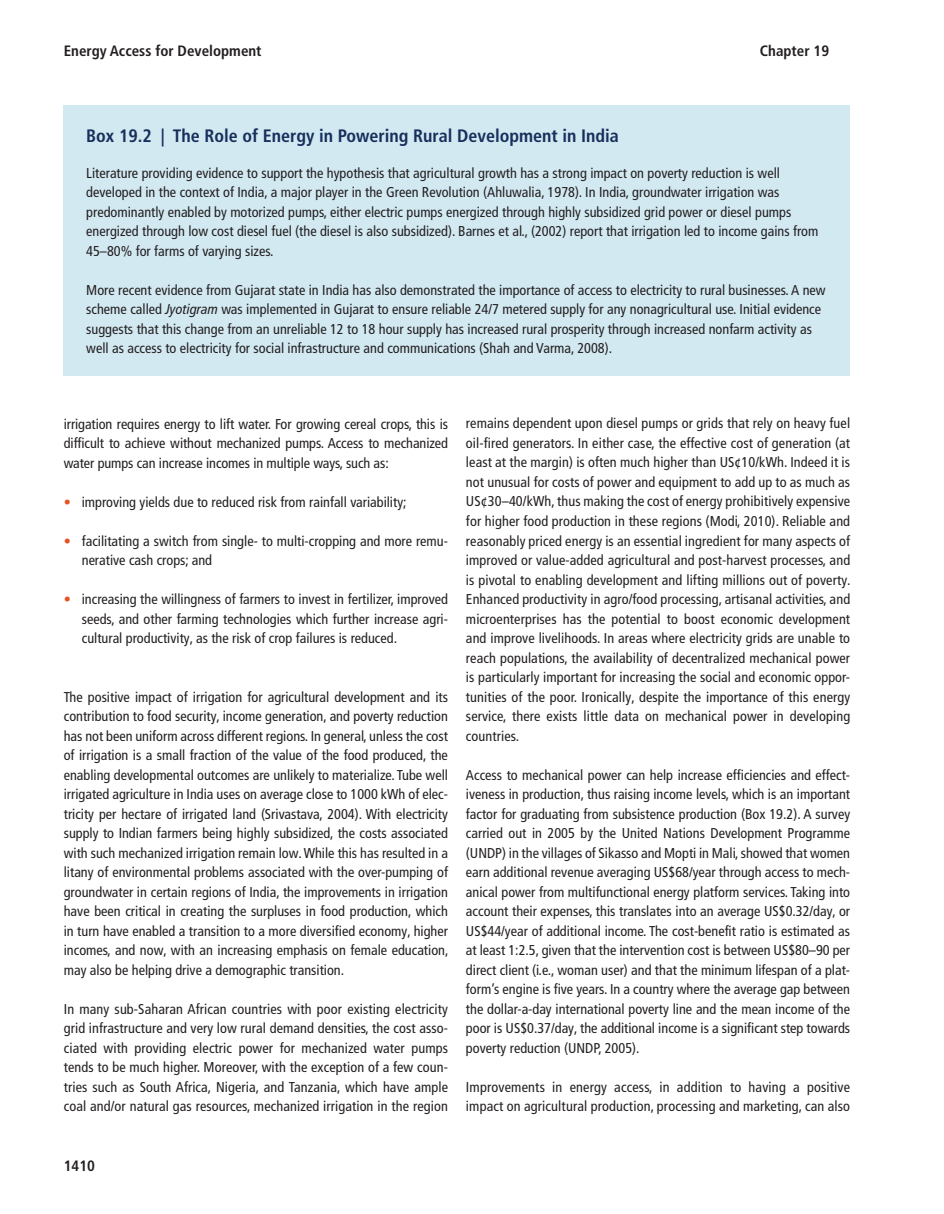
<style>
.page{position:relative;width:944px;height:1214px;background:#fff}
.page>*{position:absolute;margin:0;border:0;box-sizing:border-box;transform-origin:0 0}
.t1{font:700 condensed 18px "Frutiger LT Pro";color:#172f5b}
.t2{font:700 condensed 15px "Frutiger LT Pro";color:#231f20}
.t3{font:condensed 14.25px/19.5px "Frutiger LT Pro";color:#231f20;text-align:justify}
.s1{font-style:italic}
.s2{color:#e45324}
</style>
<div class="page">
<div style="left:64px;top:106px;width:786px;height:270px;background:#d2e9f2"></div>
<p class="t2" style="left:64px;top:45px;width:199px">Energy Access for Development</p>
<p class="t2" style="left:760px;top:45px;width:71px">Chapter 19</p>
<p class="t1" style="left:86px;top:128px;width:534px">Box 19.2 | The Role of Energy in Powering Rural Development in India</p>
<p class="t3" style="left:86px;top:164px;width:733px;text-align:left">Literature providing evidence to support the hypothesis that agricultural growth has a strong impact on poverty reduction is well developed in the context of India, a major player in the Green Revolution (Ahluwalia, 1978 ). In India, groundwater irrigation was predominantly enabled by motorized pumps, either electric pumps energized through highly subsidized grid power or diesel pumps energized through low cost diesel fuel (the diesel is also subsidized). Barnes et al., ( 2002 ) report that irrigation led to income gains from 45–80% for farms of varying sizes.</p>
<p class="t3" style="left:86px;top:281px;width:741px;text-align:left">More recent evidence from Gujarat state in India has also demonstrated the importance of access to electricity to rural businesses. A new scheme called <span class="s1">Jyotigram</span> was implemented in Gujarat to ensure reliable 24/7 metered supply for any nonagricultural use. Initial evidence suggests that this change from an unreliable 12 to 18 hour supply has increased rural prosperity through increased nonfarm activity as well as access to electricity for social infrastructure and communications (Shah and Varma, 2008 ).</p>
<p class="t3" style="left:64px;top:415px;width:386px">irrigation requires energy to lift water. For growing cereal crops, this is difficult to achieve without mechanized pumps. Access to mechanized water pumps can increase incomes in multiple ways, such as:</p>
<p class="t3" style="left:64px;top:493px;width:344px"><span class="s2">•</span> improving yields due to reduced risk from rainfall variability;</p>
<p class="t3" style="left:82px;top:532px;width:368px;text-indent:-18px"><span class="s2">•</span> facilitating a switch from single- to multi-cropping and more remu&shy;nerative cash crops; and</p>
<p class="t3" style="left:82px;top:590px;width:368px;text-indent:-18px"><span class="s2">•</span> increasing the willingness of farmers to invest in fertilizer, improved seeds, and other farming technologies which further increase agri&shy;cultural productivity, as the risk of crop failures is reduced.</p>
<p class="t3" style="left:64px;top:688px;width:386px">The positive impact of irrigation for agricultural development and its contribution to food security, income generation, and poverty reduction has not been uniform across different regions. In general, unless the cost of irrigation is a small fraction of the value of the food produced, the enabling developmental outcomes are unlikely to materialize. Tube well irrigated agriculture in India uses on average close to 1000 kWh of elec&shy;tricity per hectare of irrigated land (Srivastava, 2004 ). With electricity supply to Indian farmers being highly subsidized, the costs associated with such mechanized irrigation remain low. While this has resulted in a litany of environmental problems associated with the over-pumping of groundwater in certain regions of India, the improvements in irrigation have been critical in creating the surpluses in food production, which in turn have enabled a transition to a more diversified economy, higher incomes, and now, with an increasing emphasis on female education, may also be helping drive a demographic transition.</p>
<p class="t3" style="left:64px;top:1000px;width:386px">In many sub-Saharan African countries with poor existing electricity grid infrastructure and very low rural demand densities, the cost asso&shy;ciated with providing electric power for mechanized water pumps tends to be much higher. Moreover, with the exception of a few coun&shy;tries such as South Africa, Nigeria, and Tanzania, which have ample coal and/or natural gas resources, mechanized irrigation in the region</p>
<p class="t3" style="left:466px;top:415px;width:386px">remains dependent upon diesel pumps or grids that rely on heavy fuel oil-fired generators. In either case, the effective cost of generation (at least at the margin) is often much higher than US¢10/kWh. Indeed it is not unusual for costs of power and equipment to add up to as much as US¢30–40/kWh, thus making the cost of energy prohibitively expensive for higher food production in these regions (Modi, 2010 ). Reliable and reasonably priced energy is an essential ingredient for many aspects of improved or value-added agricultural and post-harvest processes, and is pivotal to enabling development and lifting millions out of poverty.<br>Enhanced productivity in agro/food processing, artisanal activities, and microenterprises has the potential to boost economic development and improve livelihoods. In areas where electricity grids are unable to reach populations, the availability of decentralized mechanical power is particularly important for increasing the social and economic oppor&shy;tunities of the poor. Ironically, despite the importance of this energy service, there exists little data on mechanical power in developing countries.</p>
<p class="t3" style="left:466px;top:766px;width:386px">Access to mechanical power can help increase efficiencies and effect&shy;iveness in production, thus raising income levels, which is an important factor for graduating from subsistence production (Box 19.2). A survey carried out in 2005 by the United Nations Development Programme (UNDP) in the villages of Sikasso and Mopti in Mali, showed that women earn additional revenue averaging US$68/year through access to mech&shy;anical power from multifunctional energy platform services. Taking into account their expenses, this translates into an average US$0.32/day, or US$44/year of additional income. The cost-benefit ratio is estimated as at least 1:2.5, given that the intervention cost is between US$80–90 per direct client (i.e., woman user) and that the minimum lifespan of a plat&shy;form’s engine is five years. In a country where the average gap between the dollar-a-day international poverty line and the mean income of the poor is US$0.37/day, the additional income is a significant step towards poverty reduction (UNDP, 2005 ).</p>
<p class="t3" style="left:466px;top:1078px;width:386px">Improvements in energy access, in addition to having a positive impact on agricultural production, processing and marketing, can also</p>
<p class="t2" style="left:64px;top:1160px;width:33px">1410</p>
</div>
